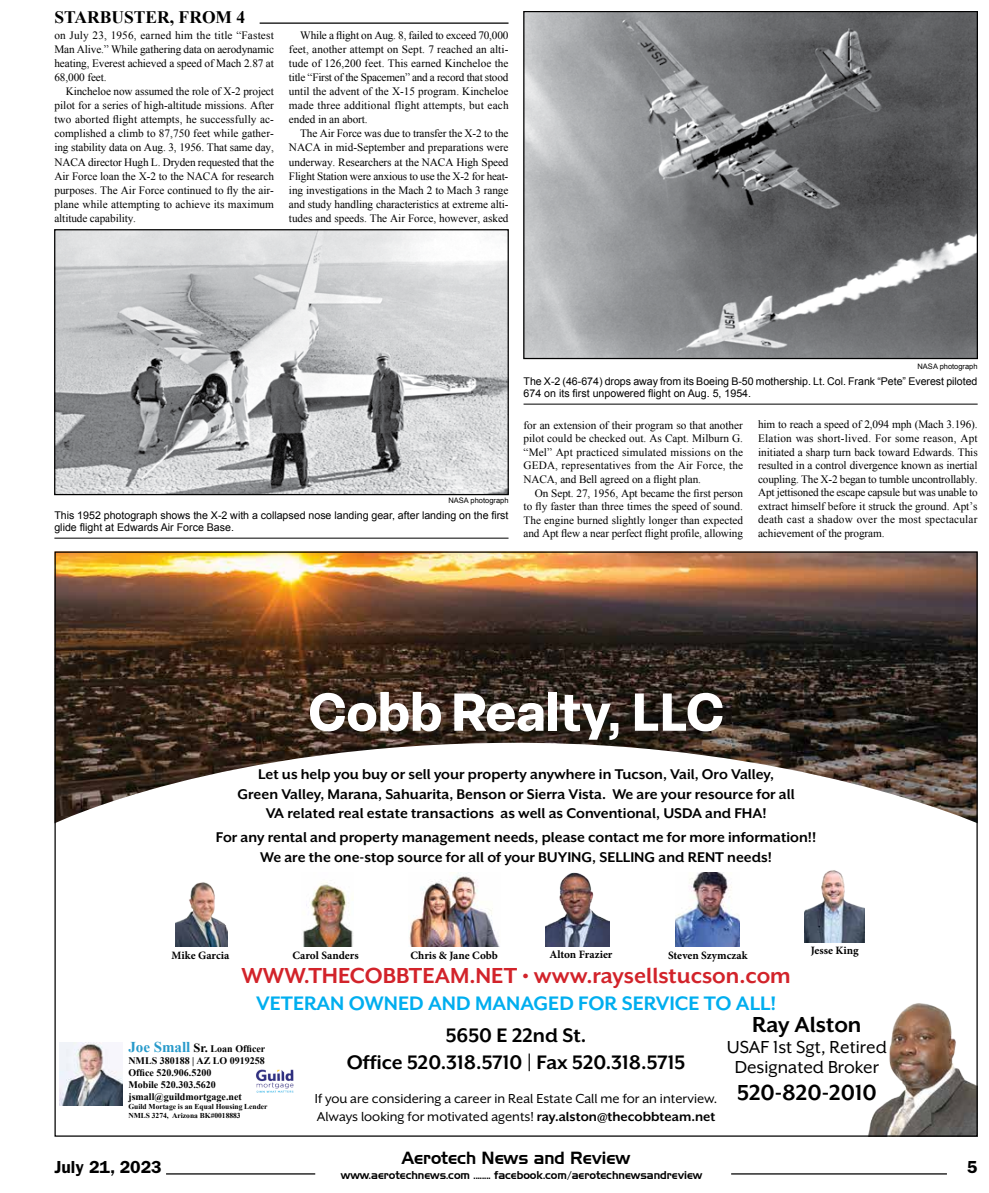
<style>
.page{position:relative;width:989px;height:1193px;background:#fff}
.page>*{position:absolute;margin:0;border:0;box-sizing:border-box;transform-origin:0 0}
.t1{font:700 52.5px "Elza";color:#fff}
.t2{font:700 25px "Mr Eaves XL San OT";color:#d2232a}
.t3{font:700 25px "Mr Eaves XL San OT";color:#000}
.t4{font:700 22.5px/27px "Mr Eaves XL San OT";color:#000;text-align:center}
.t5{font:700 22.5px "Mr Eaves XL San OT";color:#00aeef}
.t6{font:20px/20px "Mr Eaves XL San OT";color:#000;text-align:center}
.t7{font:17.5px "Slicker";color:#000}
.t8{font:700 17.5px "Times New Roman";color:#000}
.t9{font:600 17.5px "ITC Franklin Gothic Std";color:#000}
.t10{font:700 16.25px/19.5px "Mr Eaves XL San OT";color:#000;text-align:center}
.t11{font:15px/18px "Mr Eaves XL San OT";color:#000}
.t12{font:11.25px/14.1px "Times New Roman";letter-spacing:-.01em;color:#000;text-align:justify}
.t13{font:700 11.25px "Minion Pro";color:#000}
.t14{font:11.25px "Slicker";color:#000}
.t15{font:10.62px/11.9px "Arial";color:#000}
.t16{font:700 10px/12px "Times New Roman";color:#000}
.t17{font:700 7.5px/9px "Times New Roman";color:#000}
.t18{font:7.5px "Arial";color:#000}
.s1{font-size:15px;color:#289aca}
.s2{font-size:12.5px}
.s3{font-weight:700}
</style>
<div class="page">
<hr style="left:731px;top:1173px;width:215px;height:1px;background:#000">
<hr style="left:166px;top:1173px;width:149px;height:1px;background:#000">
<hr style="left:259px;top:22px;width:249px;height:2px;background:#000">
<hr style="left:523px;top:404px;width:454px;height:1px;background:#000">
<hr style="left:54px;top:538px;width:454px;height:1px;background:#000">
<img style="left:56px;top:231px;width:450px;height:262px">
<div style="left:54px;top:229px;width:454px;height:266px;border:1px solid #000"></div>
<img style="left:525px;top:13px;width:450px;height:344px">
<div style="left:523px;top:11px;width:454px;height:348px;border:1px solid #000"></div>
<img style="left:868px;top:1003px;width:107px;height:131px">
<img style="left:59px;top:1042px;width:64px;height:63px">
<img style="left:256px;top:1069px;width:38px;height:24px">
<img style="left:56px;top:553px;width:919px;height:270px">
<img style="left:675px;top:872px;width:64px;height:74px">
<img style="left:303px;top:882px;width:50px;height:64px">
<img style="left:409px;top:872px;width:90px;height:74px">
<img style="left:545px;top:872px;width:64px;height:74px">
<img style="left:804px;top:870px;width:60px;height:72px">
<img style="left:175px;top:882px;width:52px;height:64px">
<h3 class="t8" style="left:54px;top:5px;width:192px">STARBUSTER, FROM 4</h3>
<p class="t12" style="left:54px;top:28px;width:221px">on July 23, 1956, earned him the title “Fastest Man Alive.” While gathering data on aerodynamic heating, Everest achieved a speed of Mach 2.87 at 68,000 feet.</p>
<p class="t12" style="left:54px;top:84px;width:221px;text-indent:11px">Kincheloe now assumed the role of X-2 project pilot for a series of high-altitude missions. After two aborted flight attempts, he successfully ac&shy;complished a climb to 87,750 feet while gather&shy;ing stability data on Aug. 3, 1956. That same day, NACA director Hugh L. Dryden requested that the Air Force loan the X-2 to the NACA for research purposes. The Air Force continued to fly the air&shy;plane while attempting to achieve its maximum altitude capability.</p>
<p class="t12" style="left:289px;top:28px;width:221px;text-indent:11px">While a flight on Aug. 8, failed to exceed 70,000 feet, another attempt on Sept. 7 reached an alti&shy;tude of 126,200 feet. This earned Kincheloe the title “First of the Spacemen” and a record that stood until the advent of the X-15 program. Kincheloe made three additional flight attempts, but each ended in an abort.</p>
<p class="t12" style="left:289px;top:126px;width:221px;text-indent:11px">The Air Force was due to transfer the X-2 to the NACA in mid-September and preparations were underway. Researchers at the NACA High Speed Flight Station were anxious to use the X-2 for heat&shy;ing investigations in the Mach 2 to Mach 3 range and study handling characteristics at extreme alti&shy;tudes and speeds. The Air Force, however, asked</p>
<p class="t18" style="left:448px;top:495px;width:62px">NASA photograph</p>
<p class="t15" style="left:54px;top:510px;width:455px">This 1952 photograph shows the X-2 with a collapsed nose landing gear, after landing on the first glide flight at Edwards Air Force Base.</p>
<p class="t18" style="left:917px;top:361px;width:62px">NASA photograph</p>
<p class="t15" style="left:523px;top:376px;width:455px">The X-2 (46-674) drops away from its Boeing B-50 mothership. Lt. Col. Frank “Pete” Everest piloted<br>674 on its first unpowered flight on Aug. 5, 1954.</p>
<p class="t12" style="left:523px;top:418px;width:221px;line-height:13.5px">for an extension of their program so that another pilot could be checked out. As Capt. Milburn G. “Mel” Apt practiced simulated missions on the GEDA, representatives from the Air Force, the NACA, and Bell agreed on a flight plan.</p>
<p class="t12" style="left:523px;top:486px;width:221px;line-height:13.5px;text-indent:11px">On Sept. 27, 1956, Apt became the first person to fly faster than three times the speed of sound.<br>The engine burned slightly longer than expected and Apt flew a near perfect flight profile, allowing</p>
<p class="t12" style="left:758px;top:418px;width:221px;line-height:13.5px">him to reach a speed of 2,094 mph (Mach 3.196).<br>Elation was short-lived. For some reason, Apt initiated a sharp turn back toward Edwards. This resulted in a control divergence known as inertial coupling. The X-2 began to tumble uncontrollably.<br>Apt jettisoned the escape capsule but was unable to extract himself before it struck the ground. Apt’s death cast a shadow over the most spectacular achievement of the program.</p>
<h1 class="t1" style="left:308px;top:674px;width:417px">Cobb Realty, LLC</h1>
<p class="t10" style="left:237px;top:764px;width:558px">Let us help you buy or sell your property anywhere in Tucson, Vail, Oro Valley,<br>Green Valley, Marana, Sahuarita, Benson or Sierra Vista. We are your resource for all<br>VA related real estate transactions as well as Conventional, USDA and FHA!</p>
<h3 class="t10" style="left:216px;top:827px;width:601px">For any rental and property management needs, please contact me for more information!!<br>We are the one-stop source for all of your BUYING, SELLING and RENT needs!</h3>
<p class="t13" style="left:171px;top:947px;width:59px">Mike Garcia</p>
<p class="t13" style="left:810px;top:942px;width:49px">Jesse King</p>
<p class="t13" style="left:292px;top:947px;width:68px">Carol Sanders</p>
<p class="t13" style="left:410px;top:947px;width:89px">Chris &amp; Jane Cobb</p>
<p class="t13" style="left:549px;top:946px;width:64px">Alton Frazier</p>
<p class="t13" style="left:667px;top:947px;width:81px">Steven Szymczak</p>
<h2 class="t2" style="left:241px;top:961px;width:551px">WWW.THECOBBTEAM.NET • www.raysellstucson.com</h2>
<h3 class="t5" style="left:256px;top:990px;width:521px">VETERAN OWNED AND MANAGED FOR SERVICE TO ALL!</h3>
<p class="t16" style="left:128px;top:1042px;width:138px"><span class="s1">Joe Small</span> <span class="s2">Sr.</span> Loan Officer<br>NMLS 380188 | AZ LO 0919258<br>Office 520.906.5200<br>Mobile 520.303.5620 jsmall@guildmortgage.net</p>
<p class="t17" style="left:128px;top:1102px;width:141px">Guild Mortage is an Equal Housing Lender<br>NMLS 3274, Arizona BK#0018883</p>
<h2 class="t3" style="left:752px;top:1010px;width:111px">Ray Alston</h2>
<h3 class="t6" style="left:726px;top:1037px;width:161px">USAF 1st Sgt, Retired<br>Designated Broker</h3>
<h3 class="t11" style="left:315px;top:1089px;width:563px">If you are considering a career in Real Estate Call me for an interview. <sup>520-820-2010<br></sup>Always looking for motivated agents! <span class="s3">ray.alston@thecobbteam.net</span></h3>
<h3 class="t4" style="left:347px;top:1021px;width:340px">5650 E 22nd St.<br>Office 520.318.5710 | Fax 520.318.5715</h3>
<h3 class="t7" style="left:402px;top:1147px;width:230px">Aerotech News and Review</h3>
<h3 class="t9" style="left:54px;top:1156px;width:109px">July 21, 2023</h3>
<h3 class="t9" style="left:966px;top:1156px;width:12px">5</h3>
<p class="t14" style="left:341px;top:1168px;width:363px">www.aerotechnews.com ........ facebook.com/aerotechnewsandreview</p>
</div>
